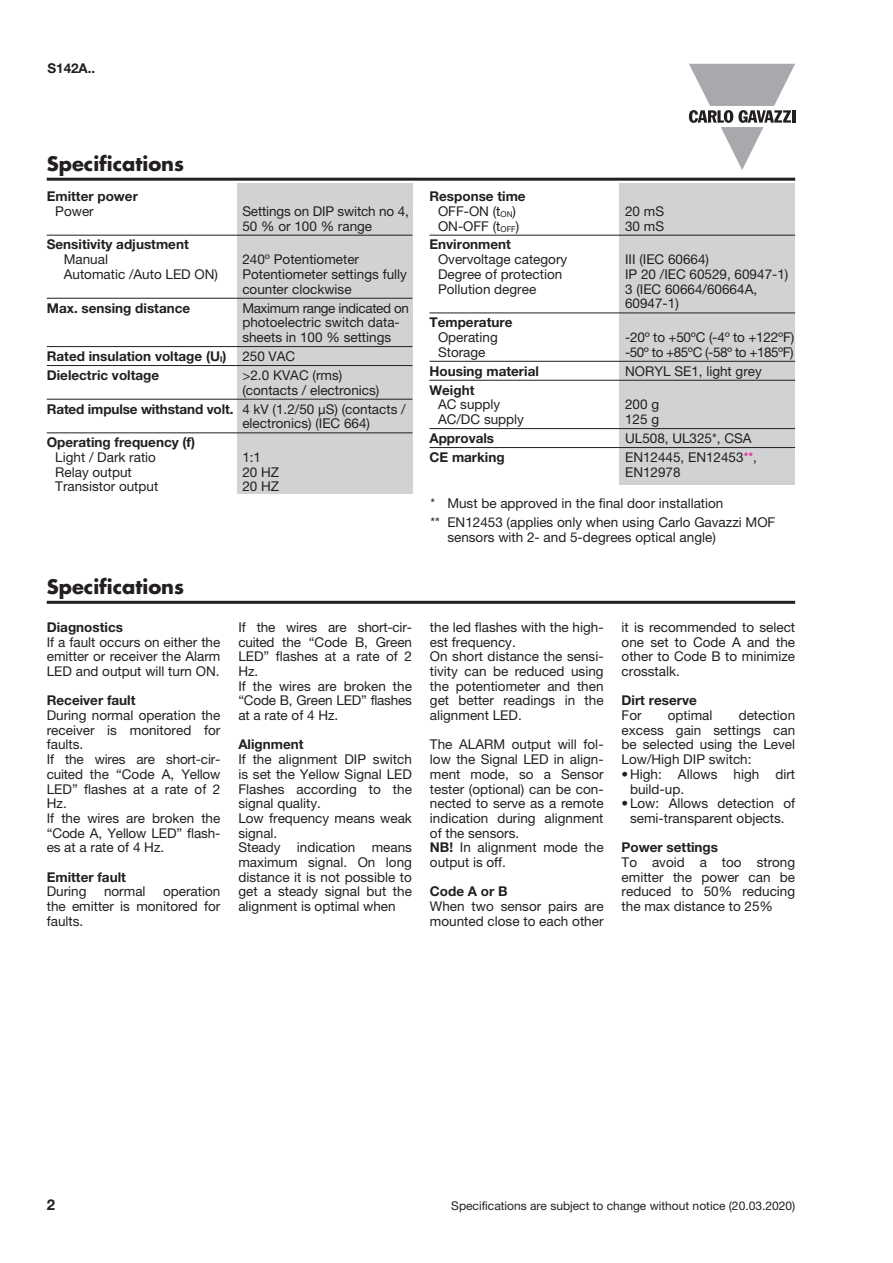
<style>
.page{position:relative;width:893px;height:1263px;background:#fff}
.page>*{position:absolute;margin:0;border:0;box-sizing:border-box;transform-origin:0 0}
._20_UNTERTITEL{font:700 19.5px "Futura Std";color:#231f20}
.t1{font:700 15px "Helvetica Neue LT Std";color:#231f20}
._13_Tab_1{font:13.5px/14.7px "Helvetica Neue LT Std";color:#231f20;text-align:justify}
._13_Tab_1-2{font:700 13.5px/14.7px "Helvetica Neue LT Std";color:#231f20}
._13_Tab_1-3{font:13.5px "Helvetica Neue LT Std";letter-spacing:-.035em;color:#231f20}
._11_Text_Bold{font:700 13.5px "Helvetica Neue LT Std";letter-spacing:-.005em;color:#231f20}
.t2{font:12px "Helvetica Neue LT Std";color:#231f20}
.s1{font-weight:400}
.s2{font-weight:700}
.s3{color:#ed028c}
</style>
<div class="page">
<svg style="left:689px;top:64px;width:106px;height:106px"></svg>
<hr style="left:47px;top:601px;width:748px;height:3px;background:#231f20">
<div style="left:237px;top:183px;width:175px;height:310px;background:#d1d2d4"></div>
<hr style="left:47px;top:178px;width:748px;height:3px;background:#231f20">
<hr style="left:47px;top:235px;width:365px;height:1px;background:#231f20">
<hr style="left:47px;top:298px;width:365px;height:1px;background:#231f20">
<hr style="left:47px;top:346px;width:365px;height:1px;background:#231f20">
<hr style="left:47px;top:365px;width:365px;height:1px;background:#231f20">
<hr style="left:47px;top:399px;width:365px;height:1px;background:#231f20">
<hr style="left:47px;top:432px;width:365px;height:1px;background:#231f20">
<div style="left:620px;top:183px;width:175px;height:301px;background:#d1d2d4"></div>
<hr style="left:429px;top:235px;width:366px;height:1px;background:#231f20">
<hr style="left:429px;top:313px;width:366px;height:1px;background:#231f20">
<hr style="left:429px;top:361px;width:366px;height:1px;background:#231f20">
<hr style="left:429px;top:380px;width:366px;height:1px;background:#231f20">
<hr style="left:429px;top:428px;width:366px;height:1px;background:#231f20">
<hr style="left:429px;top:447px;width:366px;height:1px;background:#231f20">
<p class="_11_Text_Bold" style="left:48px;top:60px;width:49px">S142A..</p>
<p class="_20_UNTERTITEL" style="left:47px;top:151px;width:139px">Specifications</p>
<p class="_13_Tab_1-2" style="left:55px;top:189px;width:84px;text-indent:-9px">Emitter power<br><span class="s1">Power</span></p>
<p class="_13_Tab_1-2" style="left:64px;top:237px;width:126px;text-indent:-17px">Sensitivity adjustment<br><span class="s1">Manual</span></p>
<p class="_13_Tab_1" style="left:242px;top:203px;width:168px">Settings on DIP switch no 4,<br>50 % or 100 % range</p>
<p class="_13_Tab_1" style="left:242px;top:252px;width:118px">240º Potentiometer</p>
<p class="_13_Tab_1" style="left:64px;top:267px;width:156px">Automatic /Auto LED ON)</p>
<p class="_13_Tab_1" style="left:242px;top:267px;width:166px">Potentiometer settings fully counter clockwise</p>
<p class="_13_Tab_1-2" style="left:47px;top:300px;width:145px">Max. sensing distance</p>
<p class="_13_Tab_1" style="left:242px;top:300px;width:168px;text-align:left">Maximum range indicated on photoelectric switch data&shy;sheets in 100 % settings</p>
<p class="_13_Tab_1-2" style="left:47px;top:348px;width:250px">Rated insulation voltage (U<sub>I</sub>) <span class="s1">250 VAC</span></p>
<p class="_13_Tab_1-2" style="left:47px;top:367px;width:114px">Dielectric voltage</p>
<p class="_13_Tab_1" style="left:242px;top:367px;width:138px">&gt;2.0 KVAC (rms) (contacts / electronics)</p>
<p class="_13_Tab_1" style="left:242px;top:401px;width:165px;text-indent:-196px"><span class="s2">Rated impulse withstand volt.</span> 4 kV (1.2/50 µS) (contacts / electronics) (IEC 664)</p>
<p class="_13_Tab_1-2" style="left:55px;top:435px;width:141px;text-indent:-9px">Operating frequency (f)<br><span class="s1">Light / Dark ratio</span></p>
<p class="_13_Tab_1" style="left:242px;top:449px;width:20px">1:1</p>
<p class="_13_Tab_1" style="left:55px;top:464px;width:78px">Relay output</p>
<p class="_13_Tab_1" style="left:242px;top:464px;width:38px">20 HZ</p>
<p class="_13_Tab_1" style="left:55px;top:479px;width:105px">Transistor output</p>
<p class="_13_Tab_1" style="left:242px;top:479px;width:38px">20 HZ</p>
<p class="_20_UNTERTITEL" style="left:47px;top:574px;width:139px">Specifications</p>
<p class="_13_Tab_1-2" style="left:47px;top:619px;width:78px">Diagnostics</p>
<p class="_13_Tab_1" style="left:47px;top:634px;width:175px">If a fault occurs on either the emitter or receiver the Alarm LED and output will turn ON.</p>
<p class="_13_Tab_1-2" style="left:47px;top:693px;width:90px">Receiver fault</p>
<p class="_13_Tab_1" style="left:47px;top:708px;width:175px">During normal operation the receiver is monitored for faults.</p>
<p class="_13_Tab_1" style="left:47px;top:752px;width:175px">If the wires are short-cir&shy;cuited the “Code A, Yellow LED” flashes at a rate of 2<br>Hz.</p>
<p class="_13_Tab_1" style="left:47px;top:810px;width:175px">If the wires are broken the “Code A, Yellow LED” flash&shy;es at a rate of 4 Hz.</p>
<p class="_13_Tab_1-2" style="left:47px;top:869px;width:81px">Emitter fault</p>
<p class="_13_Tab_1" style="left:47px;top:884px;width:41px">During</p>
<p class="_13_Tab_1" style="left:104px;top:884px;width:43px">normal</p>
<p class="_13_Tab_1" style="left:47px;top:884px;width:175px;text-indent:116px">operation the emitter is monitored for faults.</p>
<p class="_13_Tab_1" style="left:238px;top:619px;width:175px">If the wires are short-cir&shy;cuited the “Code B, Green LED” flashes at a rate of 2<br>Hz.</p>
<p class="_13_Tab_1" style="left:238px;top:678px;width:175px">If the wires are broken the “Code B, Green LED” flashes at a rate of 4 Hz.</p>
<p class="_13_Tab_1-2" style="left:238px;top:737px;width:67px">Alignment</p>
<p class="_13_Tab_1" style="left:238px;top:752px;width:175px">If the alignment DIP switch is set the Yellow Signal LED Flashes according to the signal quality.</p>
<p class="_13_Tab_1" style="left:238px;top:810px;width:175px">Low frequency means weak signal.</p>
<p class="_13_Tab_1" style="left:238px;top:840px;width:175px">Steady indication means maximum signal. On long distance it is not possible to get a steady signal but the alignment is optimal when</p>
<p class="_13_Tab_1-2" style="left:429px;top:189px;width:98px;text-align:center">Response time<br><span class="s1">OFF-ON (t</span><sub>ON</sub><span class="s1">)</span></p>
<p class="_13_Tab_1" style="left:625px;top:203px;width:41px">20 mS</p>
<p class="_13_Tab_1" style="left:438px;top:218px;width:83px">ON-OFF (t<sub>OFF</sub>)</p>
<p class="_13_Tab_1" style="left:625px;top:218px;width:41px">30 mS</p>
<p class="_13_Tab_1-2" style="left:429px;top:237px;width:83px">Environment</p>
<p class="_13_Tab_1" style="left:438px;top:252px;width:131px">Overvoltage category</p>
<p class="_13_Tab_1" style="left:625px;top:252px;width:86px">III (IEC 60664)</p>
<p class="_13_Tab_1" style="left:438px;top:267px;width:126px">Degree of protection</p>
<p class="_13_Tab_1" style="left:625px;top:267px;width:165px">IP 20 /IEC 60529, 60947-1)</p>
<p class="_13_Tab_1" style="left:438px;top:281px;width:100px">Pollution degree</p>
<p class="_13_Tab_1" style="left:625px;top:281px;width:134px">3 (IEC 60664/60664A,<br>60947-1)</p>
<p class="_13_Tab_1-2" style="left:429px;top:315px;width:84px">Temperature</p>
<p class="_13_Tab_1" style="left:438px;top:330px;width:61px">Operating</p>
<p class="_13_Tab_1" style="left:625px;top:330px;width:171px">-20º to +50ºC (-4º to +122ºF)</p>
<p class="_13_Tab_1" style="left:438px;top:344px;width:49px">Storage</p>
<p class="_13_Tab_1-3" style="left:625px;top:344px;width:170px">-50º to +85ºC (-58º to +185ºF)</p>
<p class="_13_Tab_1-2" style="left:429px;top:363px;width:111px">Housing material</p>
<p class="_13_Tab_1" style="left:625px;top:363px;width:138px">NORYL SE1, light grey</p>
<p class="_13_Tab_1-2" style="left:429px;top:382px;width:46px">Weight</p>
<p class="_13_Tab_1" style="left:438px;top:397px;width:64px">AC supply</p>
<p class="_13_Tab_1" style="left:625px;top:397px;width:36px">200 g</p>
<p class="_13_Tab_1" style="left:438px;top:412px;width:88px">AC/DC supply</p>
<p class="_13_Tab_1" style="left:625px;top:412px;width:36px">125 g</p>
<p class="_13_Tab_1-2" style="left:429px;top:430px;width:66px">Approvals</p>
<p class="_13_Tab_1" style="left:625px;top:431px;width:128px">UL508, UL325*, CSA</p>
<p class="_13_Tab_1-2" style="left:429px;top:449px;width:77px">CE marking</p>
<p class="_13_Tab_1" style="left:625px;top:449px;width:133px">EN12445, EN12453<span class="s3">**</span>,<br>EN12978</p>
<p class="_13_Tab_1" style="left:430px;top:496px;width:295px">* Must be approved in the final door installation</p>
<p class="_13_Tab_1" style="left:447px;top:515px;width:330px;text-indent:-17px">** EN12453 (applies only when using Carlo Gavazzi MOF sensors with 2- and 5-degrees optical angle)</p>
<p class="_13_Tab_1" style="left:430px;top:619px;width:175px">the led flashes with the high&shy;est frequency.</p>
<p class="_13_Tab_1" style="left:430px;top:649px;width:175px">On short distance the sensi&shy;tivity can be reduced using the potentiometer and then get better readings in the alignment LED.</p>
<p class="_13_Tab_1" style="left:430px;top:737px;width:175px">The ALARM output will fol&shy;low the Signal LED in align&shy;ment mode, so a Sensor tester (optional) can be con&shy;nected to serve as a remote indication during alignment of the sensors.</p>
<p class="_13_Tab_1" style="left:430px;top:840px;width:175px"><span class="s2">NB!</span> In alignment mode the output is off.</p>
<p class="_13_Tab_1-2" style="left:430px;top:884px;width:79px">Code A or B</p>
<p class="_13_Tab_1" style="left:430px;top:899px;width:175px">When two sensor pairs are mounted close to each other</p>
<p class="_13_Tab_1" style="left:622px;top:619px;width:175px">it is recommended to select one set to Code A and the other to Code B to minimize crosstalk.</p>
<p class="_13_Tab_1-2" style="left:622px;top:693px;width:77px">Dirt reserve</p>
<p class="_13_Tab_1" style="left:622px;top:708px;width:21px">For</p>
<p class="_13_Tab_1" style="left:668px;top:708px;width:46px">optimal</p>
<p class="_13_Tab_1" style="left:622px;top:708px;width:175px;text-indent:117px">detection excess gain settings can be selected using the Level Low/High DIP switch:</p>
<p class="_13_Tab_1" style="left:630px;top:766px;width:167px;text-indent:-8px">•High: Allows high dirt build-up.</p>
<p class="_13_Tab_1" style="left:622px;top:796px;width:175px;text-align:center">•Low: Allows detection of semi-transparent objects.</p>
<p class="_13_Tab_1-2" style="left:622px;top:840px;width:98px">Power settings</p>
<p class="_13_Tab_1" style="left:622px;top:855px;width:175px">To avoid a too strong emitter the power can be reduced to 50% reducing the max distance to 25%</p>
<p class="t1" style="left:47px;top:1195px;width:10px">2</p>
<p class="t2" style="left:451px;top:1198px;width:345px">Specifications are subject to change without notice (20.03.2020)</p>
</div>
